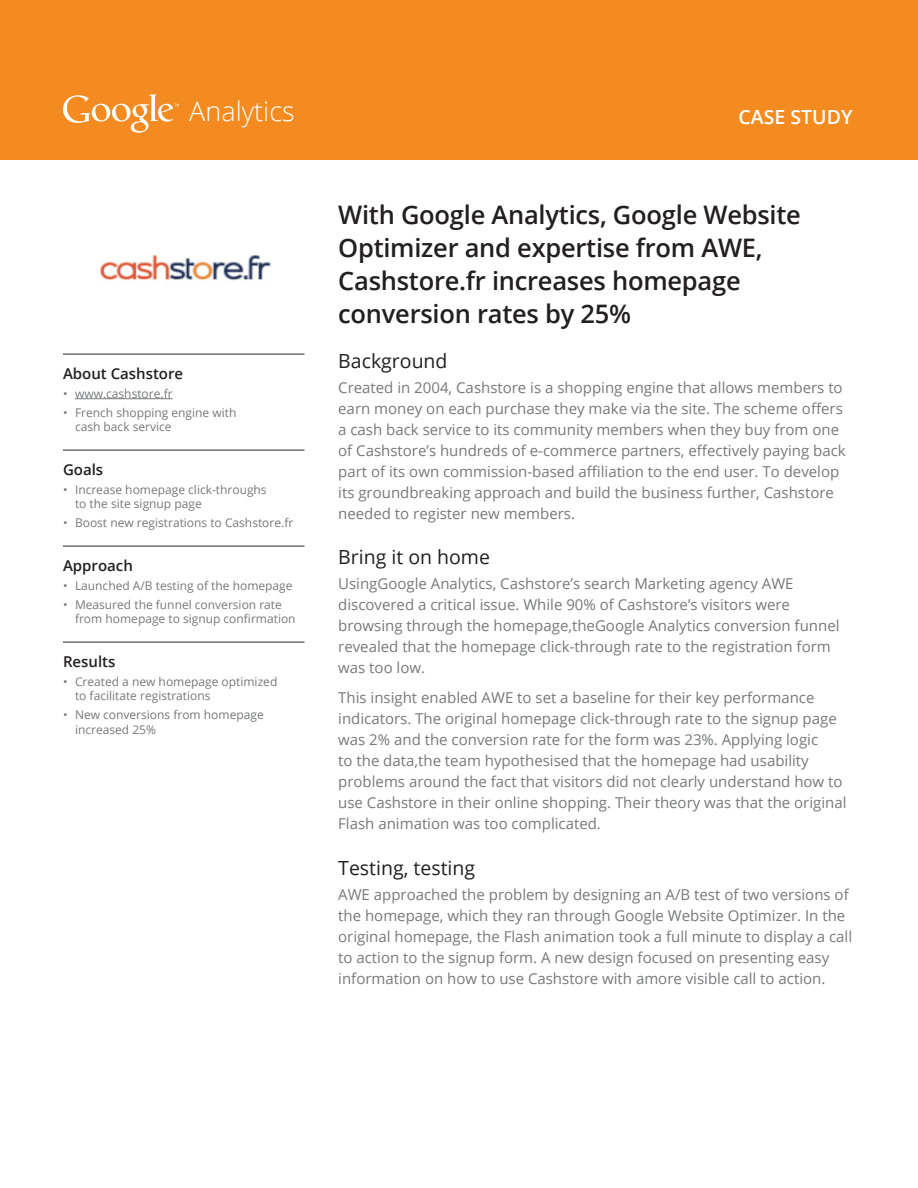
<style>
.page{position:relative;width:918px;height:1188px;background:#fff}
.page>*{position:absolute;margin:0;border:0;box-sizing:border-box;transform-origin:0 0}
.Subhead_2{font:300 27px "Open Sans";color:#fff}
.Main_Title{font:600 25.5px/33px "Open Sans";letter-spacing:-.01em;color:#231f20}
.Subhead_1{font:19.5px "Open Sans";color:#231f20}
.End_Footer__copyrigh{font:600 19.5px "Open Sans";color:#fff}
.Body_Text{font:15px/21px "Open Sans";color:#76787b}
.Sidebar_Subhead{font:600 15px "Open Sans";color:#231f20}
.Sidebar_text{font:12px/14.4px "Open Sans";color:#76787b}
</style>
<div class="page">
<div style="left:0;top:0;width:918px;height:159px;background:#f48b20"></div>
<hr style="left:63px;top:354px;width:241px;height:1px;background:#231f20">
<hr style="left:75px;top:398px;width:98px;height:1px;background:#76787b">
<hr style="left:63px;top:450px;width:241px;height:1px;background:#231f20">
<hr style="left:63px;top:546px;width:241px;height:1px;background:#231f20">
<hr style="left:63px;top:642px;width:241px;height:1px;background:#231f20">
<svg style="left:63px;top:94px;width:116px;height:39px"></svg>
<img style="left:100px;top:255px;width:171px;height:26px">
<p class="Subhead_2" style="left:189px;top:93px;width:107px">Analytics</p>
<p class="End_Footer__copyrigh" style="left:739px;top:104px;width:116px">CASE STUDY</p>
<p class="Sidebar_Subhead" style="left:63px;top:363px;width:122px">About Cashstore</p>
<p class="Sidebar_text" style="left:63px;top:386px;width:111px">• www.cashstore.fr</p>
<p class="Sidebar_text" style="left:75px;top:405px;width:163px;text-indent:-12px">• French shopping engine with cash back service</p>
<p class="Sidebar_Subhead" style="left:63px;top:459px;width:42px">Goals</p>
<p class="Sidebar_text" style="left:75px;top:482px;width:193px;text-indent:-12px">• Increase homepage click-throughs to the site signup page</p>
<p class="Sidebar_text" style="left:63px;top:516px;width:232px">• Boost new registrations to Cashstore.fr</p>
<p class="Sidebar_Subhead" style="left:63px;top:555px;width:71px">Approach</p>
<p class="Sidebar_text" style="left:63px;top:578px;width:231px">• Launched A/B testing of the homepage</p>
<p class="Sidebar_text" style="left:75px;top:597px;width:222px;text-indent:-12px">• Measured the funnel conversion rate from homepage to signup confirmation</p>
<p class="Sidebar_Subhead" style="left:63px;top:651px;width:54px">Results</p>
<p class="Sidebar_text" style="left:75px;top:674px;width:204px;text-indent:-12px">• Created a new homepage optimized to facilitate registrations</p>
<p class="Sidebar_text" style="left:75px;top:708px;width:190px;text-indent:-12px">• New conversions from homepage increased 25%</p>
<p class="Main_Title" style="left:338px;top:198px;width:464px">With Google Analytics, Google Website<br>Optimizer and expertise from AWE,<br>Cashstore.fr increases homepage conversion rates by 25%</p>
<p class="Subhead_1" style="left:338px;top:347px;width:111px">Background</p>
<p class="Body_Text" style="left:338px;top:377px;width:509px">Created in 2004, Cashstore is a shopping engine that allows members to earn money on each purchase they make via the site. The scheme offers a cash back service to its community members when they buy from one of Cashstore’s hundreds of e-commerce partners, effectively paying back part of its own commission-based affiliation to the end user. To develop its groundbreaking approach and build the business further, Cashstore needed to register new members.</p>
<p class="Subhead_1" style="left:338px;top:544px;width:153px">Bring it on home</p>
<p class="Body_Text" style="left:338px;top:573px;width:503px">UsingGoogle Analytics, Cashstore’s search Marketing agency AWE discovered a critical issue. While 90% of Cashstore’s visitors were browsing through the homepage,theGoogle Analytics conversion funnel revealed that the homepage click-through rate to the registration form was too low.</p>
<p class="Body_Text" style="left:338px;top:687px;width:510px">This insight enabled AWE to set a baseline for their key performance indicators. The original homepage click-through rate to the signup page was 2% and the conversion rate for the form was 23%. Applying logic<br>to the data,the team hypothesised that the homepage had usability problems around the fact that visitors did not clearly understand how to use Cashstore in their online shopping. Their theory was that the original Flash animation was too complicated.</p>
<p class="Subhead_1" style="left:338px;top:854px;width:138px">Testing, testing</p>
<p class="Body_Text" style="left:338px;top:884px;width:515px">AWE approached the problem by designing an A/B test of two versions of the homepage, which they ran through Google Website Optimizer. In the original homepage, the Flash animation took a full minute to display a call to action to the signup form. A new design focused on presenting easy information on how to use Cashstore with amore visible call to action.</p>
</div>
